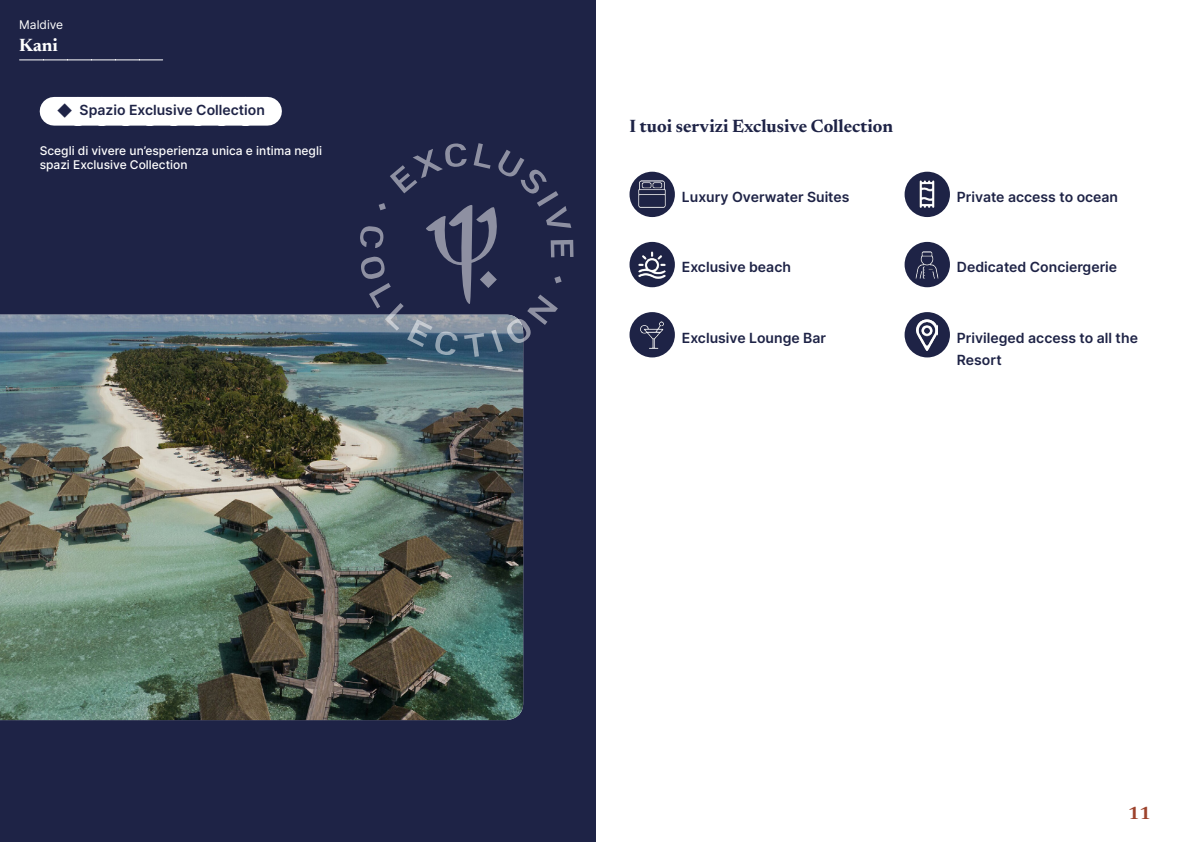
<style>
.page{position:relative;width:1191px;height:842px;background:#fff}
.page>*{position:absolute;margin:0;border:0;box-sizing:border-box;transform-origin:0 0}
.t1{font:700 18px "Newsreader 24 pt";color:#1e2346}
.t2{font:700 18px "Newsreader 24 pt";color:#fff}
.t3{font:700 18px "Newsreader 24 pt";color:#9d432c}
.t4{font:600 14px/22px "Inter";color:#1e2346}
.t5{font:500 12px/14.4px "Inter";color:#fff}
.t6{font:12px "Inter";color:#fff}
.s1{font-size:15px}
</style>
<div class="page">
<div style="left:0;top:0;width:595px;height:842px;background:#1e2346"></div>
<img style="left:0;top:315px;width:523px;height:405px">
<svg style="left:20px;top:60px;width:143px;height:1px"></svg>
<div style="left:54px;top:97px;width:213px;height:29px;background:#fff"></div>
<svg style="left:360px;top:143px;width:213px;height:214px"></svg>
<div style="left:629px;top:172px;width:46px;height:45px;background:#1e2346;border-radius:50%"></div>
<img style="left:636px;top:178px;width:32px;height:33px">
<div style="left:629px;top:242px;width:46px;height:45px;background:#1e2346;border-radius:50%"></div>
<img style="left:636px;top:248px;width:32px;height:33px">
<div style="left:629px;top:312px;width:46px;height:45px;background:#1e2346;border-radius:50%"></div>
<img style="left:636px;top:318px;width:32px;height:33px">
<div style="left:904px;top:172px;width:46px;height:45px;background:#1e2346;border-radius:50%"></div>
<img style="left:910px;top:178px;width:33px;height:33px">
<div style="left:904px;top:242px;width:46px;height:45px;background:#1e2346;border-radius:50%"></div>
<img style="left:910px;top:248px;width:33px;height:33px">
<div style="left:904px;top:312px;width:46px;height:45px;background:#1e2346;border-radius:50%"></div>
<img style="left:916px;top:319px;width:21px;height:31px">
<p class="t6" style="left:19px;top:15px;width:46px">Maldive</p>
<p class="t2" style="left:19px;top:32px;width:40px">Kani</p>
<p class="t4" style="left:57px;top:98px;width:210px"><span class="s1">◆</span> Spazio Exclusive Collection</p>
<p class="t5" style="left:40px;top:143px;width:284px">Scegli di vivere un’esperienza unica e intima negli spazi Exclusive Collection</p>
<p class="t1" style="left:629px;top:113px;width:265px">I tuoi servizi Exclusive Collection</p>
<p class="t4" style="left:682px;top:186px;width:169px">Luxury Overwater Suites</p>
<p class="t4" style="left:957px;top:186px;width:163px">Private access to ocean</p>
<p class="t4" style="left:682px;top:256px;width:111px">Exclusive beach</p>
<p class="t4" style="left:957px;top:256px;width:162px">Dedicated Conciergerie</p>
<p class="t4" style="left:682px;top:326px;width:146px">Exclusive Lounge Bar</p>
<p class="t4" style="left:957px;top:326px;width:182px">Privileged access to all the<br>Resort</p>
<p class="t3" style="left:1128px;top:800px;width:24px">11</p>
</div>
